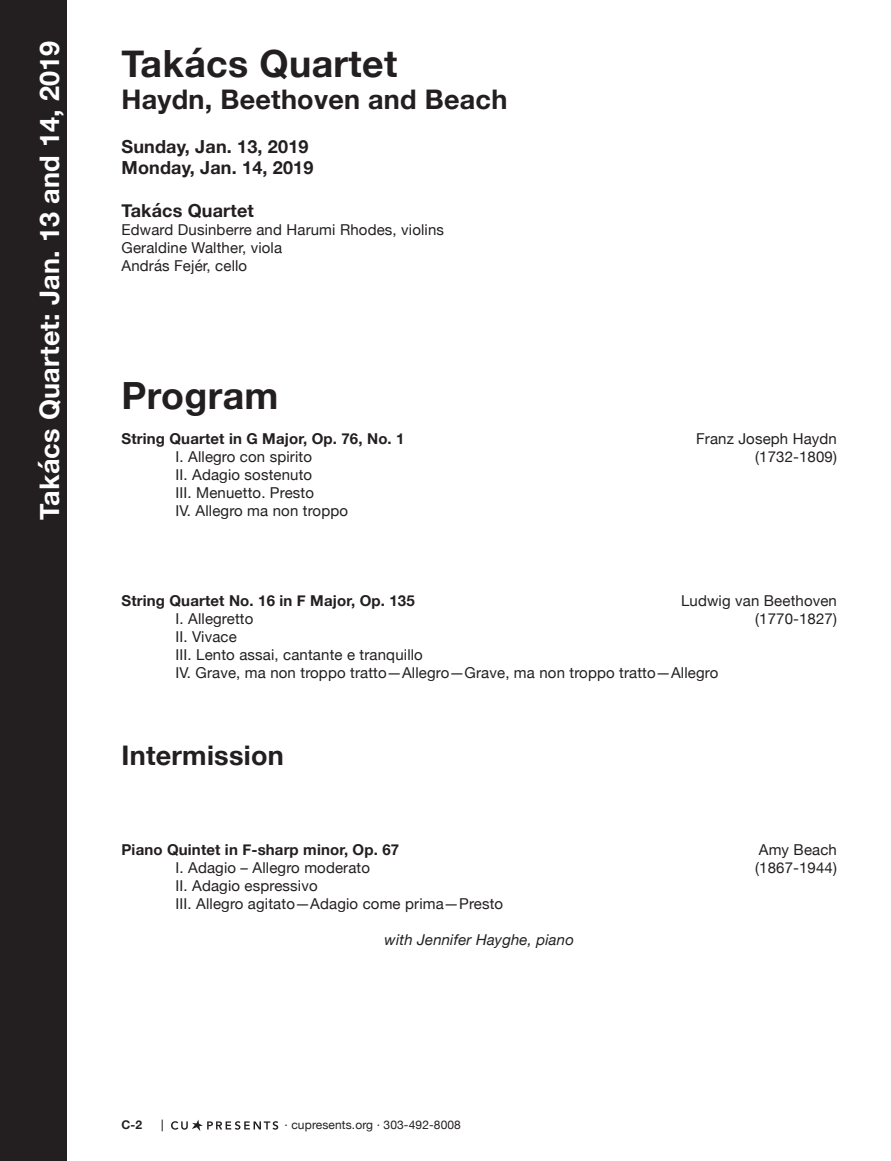
<style>
.page{position:relative;width:891px;height:1161px;background:#fff}
.page>*{position:absolute;margin:0;border:0;box-sizing:border-box;transform-origin:0 0}
.t1{font:700 37.5px "Helvetica Neue";letter-spacing:.01em;color:#231f20}
.t2{font:700 27px "Helvetica Neue";letter-spacing:.01em;color:#231f20}
.t3{font:700 27px "Helvetica Neue";letter-spacing:.01em;color:#fff}
.t4{font:700 18px "Helvetica Neue";letter-spacing:.01em;color:#231f20}
.t5{font:15px "Helvetica Neue";letter-spacing:.01em;color:#231f20}
.t6{font:700 15px "Helvetica Neue";letter-spacing:.01em;color:#231f20}
.t7{font:italic 15px "Helvetica Neue";letter-spacing:.01em;color:#231f20}
.t8{font:12px "Helvetica Neue";letter-spacing:.01em;color:#231f20}
.t9{font:700 12px "Helvetica Neue";color:#231f20}
</style>
<div class="page">
<div style="left:0;top:0;width:68px;height:1161px;background:#231f20"></div>
<svg style="left:171px;top:1120px;width:107px;height:11px"></svg>
<h2 class="t3" style="left:29px;top:520px;width:481px;rotate:-90deg">Takács Quartet: Jan. 13 and 14, 2019</h2>
<h1 class="t1" style="left:122px;top:34px;width:277px">Takács Quartet</h1>
<h2 class="t2" style="left:122px;top:79px;width:387px">Haydn, Beethoven and Beach</h2>
<h3 class="t4" style="left:122px;top:132px;width:189px">Sunday, Jan. 13, 2019</h3>
<h3 class="t4" style="left:122px;top:154px;width:194px">Monday, Jan. 14, 2019</h3>
<h3 class="t4" style="left:122px;top:197px;width:134px">Takács Quartet</h3>
<p class="t5" style="left:122px;top:219px;width:324px">Edward Dusinberre and Harumi Rhodes, violins</p>
<p class="t5" style="left:122px;top:237px;width:162px">Geraldine Walther, viola</p>
<p class="t5" style="left:122px;top:255px;width:127px">András Fejér, cello</p>
<h1 class="t1" style="left:121px;top:367px;width:159px">Program</h1>
<p class="t6" style="left:121px;top:427px;width:285px">String Quartet in G Major, Op. 76, No. 1</p>
<p class="t5" style="left:696px;top:428px;width:142px">Franz Joseph Haydn</p>
<p class="t5" style="left:175px;top:446px;width:138px">I. Allegro con spirito</p>
<p class="t5" style="left:755px;top:446px;width:83px">(1732-1809)</p>
<p class="t5" style="left:175px;top:464px;width:138px">II. Adagio sostenuto</p>
<p class="t5" style="left:175px;top:482px;width:140px">III. Menuetto. Presto</p>
<p class="t5" style="left:175px;top:500px;width:174px">IV. Allegro ma non troppo</p>
<p class="t6" style="left:121px;top:589px;width:295px">String Quartet No. 16 in F Major, Op. 135</p>
<p class="t5" style="left:681px;top:590px;width:157px">Ludwig van Beethoven</p>
<p class="t5" style="left:175px;top:608px;width:79px">I. Allegretto</p>
<p class="t5" style="left:755px;top:608px;width:83px">(1770-1827)</p>
<p class="t5" style="left:175px;top:626px;width:63px">II. Vivace</p>
<p class="t5" style="left:175px;top:644px;width:249px">III. Lento assai, cantante e tranquillo</p>
<p class="t5" style="left:175px;top:662px;width:544px">IV. Grave, ma non troppo tratto—Allegro—Grave, ma non troppo tratto—Allegro</p>
<h2 class="t2" style="left:121px;top:734px;width:164px">Intermission</h2>
<p class="t6" style="left:121px;top:837px;width:279px">Piano Quintet in F-sharp minor, Op. 67</p>
<p class="t5" style="left:759px;top:838px;width:80px">Amy Beach</p>
<p class="t5" style="left:175px;top:856px;width:196px">I. Adagio – Allegro moderato</p>
<p class="t5" style="left:755px;top:856px;width:83px">(1867-1944)</p>
<p class="t5" style="left:175px;top:874px;width:144px">II. Adagio espressivo</p>
<p class="t5" style="left:175px;top:892px;width:329px">III. Allegro agitato—Adagio come prima—Presto</p>
<p class="t7" style="left:385px;top:928px;width:191px">with Jennifer Hayghe, piano</p>
<p class="t9" style="left:122px;top:1116px;width:22px">C-2</p>
<p class="t8" style="left:285px;top:1116px;width:178px">· cupresents.org · 303-492-8008</p>
</div>
